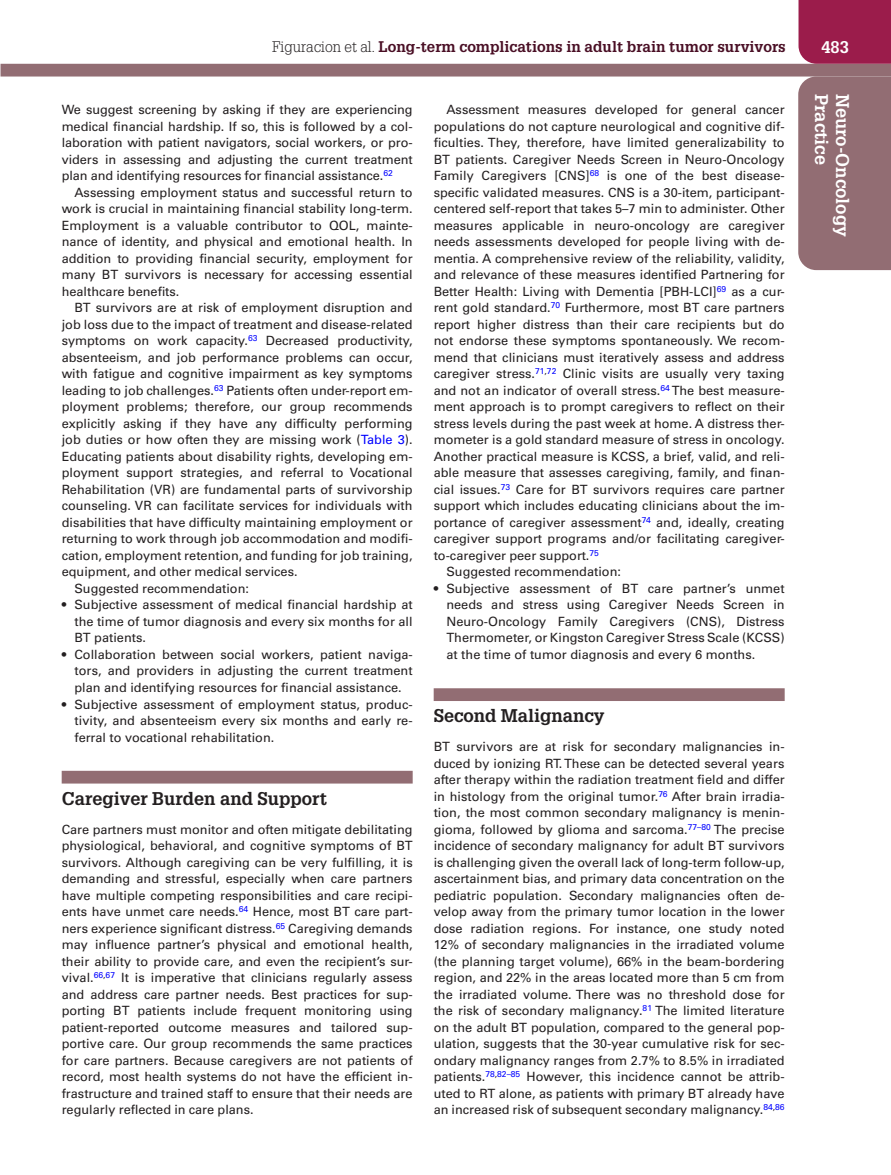
<style>
.page{position:relative;width:891px;height:1175px;background:#fff}
.page>*{position:absolute;margin:0;border:0;box-sizing:border-box;transform-origin:0 0}
.t1{font:700 18px "Glypha LT Std";color:#231f20}
.t2{font:700 18px "Glypha LT Std";color:#fff}
.t3{font:700 16.5px "Glypha LT Std";color:#fff}
.t4{font:700 15px "Glypha LT Std";color:#490e24}
.t5{font:12.75px/16.5px "Univers LT Std";color:#231f20;text-align:justify}
.s1{font-weight:300;color:#231f20}
.s2{color:#00f}
</style>
<div class="page">
<div style="left:1px;top:64px;width:890px;height:12px;background:#926d73"></div>
<div style="left:798px;top:76px;width:93px;height:194px;background:#926d73"></div>
<div style="left:799px;top:0;width:92px;height:64px;background:#9b1c4b"></div>
<div style="left:62px;top:770px;width:351px;height:13px;background:#926d73"></div>
<div style="left:434px;top:688px;width:351px;height:13px;background:#926d73"></div>
<p class="t4" style="left:272px;top:37px;width:515px"><span class="s1">Figuracion et al.</span> Long-term complications in adult brain tumor survivors</p>
<p class="t3" style="left:821px;top:37px;width:29px">483</p>
<p class="t5" style="left:62px;top:102px;width:353px">We suggest screening by asking if they are experiencing medical financial hardship. If so, this is followed by a col&shy;laboration with patient navigators, social workers, or pro&shy;viders in assessing and adjusting the current treatment plan and identifying resources for financial assistance.<sup>62</sup></p>
<p class="t5" style="left:62px;top:184px;width:353px;text-indent:13px">Assessing employment status and successful return to work is crucial in maintaining financial stability long-term.<br>Employment is a valuable contributor to QOL, mainte&shy;nance of identity, and physical and emotional health. In addition to providing financial security, employment for many BT survivors is necessary for accessing essential healthcare benefits.</p>
<p class="t5" style="left:74px;top:300px;width:340px">BT survivors are at risk of employment disruption and</p>
<p class="t5" style="left:62px;top:316px;width:353px">job loss due to the impact of treatment and disease-related</p>
<p class="t5" style="left:62px;top:333px;width:353px">symptoms on work capacity.<sup>63</sup> Decreased productivity,</p>
<p class="t5" style="left:62px;top:349px;width:353px">absenteeism, and job performance problems can occur,</p>
<p class="t5" style="left:62px;top:366px;width:352px">with fatigue and cognitive impairment as key symptoms</p>
<p class="t5" style="left:62px;top:382px;width:353px">leading to job challenges.<sup>63</sup> Patients often under-report em-</p>
<p class="t5" style="left:62px;top:399px;width:353px">ployment problems; therefore, our group recommends</p>
<p class="t5" style="left:62px;top:415px;width:352px">explicitly asking if they have any difficulty performing</p>
<p class="t5" style="left:62px;top:432px;width:353px">job duties or how often they are missing work (<span class="s2">Table 3</span>).</p>
<p class="t5" style="left:62px;top:448px;width:352px">Educating patients about disability rights, developing em-</p>
<p class="t5" style="left:62px;top:465px;width:352px">ployment support strategies, and referral to Vocational</p>
<p class="t5" style="left:62px;top:481px;width:352px">Rehabilitation (VR) are fundamental parts of survivorship</p>
<p class="t5" style="left:62px;top:498px;width:353px">counseling. VR can facilitate services for individuals with</p>
<p class="t5" style="left:62px;top:514px;width:353px">disabilities that have difficulty maintaining employment or</p>
<p class="t5" style="left:62px;top:531px;width:353px">returning to work through job accommodation and modifi-</p>
<p class="t5" style="left:62px;top:547px;width:352px">cation, employment retention, and funding for job training,</p>
<p class="t5" style="left:62px;top:564px;width:237px">equipment, and other medical services.</p>
<p class="t5" style="left:74px;top:580px;width:176px">Suggested recommendation:</p>
<p class="t5" style="left:74px;top:597px;width:340px;text-indent:-13px">• Subjective assessment of medical financial hardship at the time of tumor diagnosis and every six months for all BT patients.</p>
<p class="t5" style="left:74px;top:646px;width:340px;text-indent:-13px">• Collaboration between social workers, patient naviga&shy;tors, and providers in adjusting the current treatment plan and identifying resources for financial assistance.</p>
<p class="t5" style="left:74px;top:696px;width:340px;text-indent:-13px">• Subjective assessment of employment status, produc&shy;tivity, and absenteeism every six months and early re&shy;ferral to vocational rehabilitation.</p>
<h1 class="t1" style="left:62px;top:787px;width:267px">Caregiver Burden and Support</h1>
<p class="t5" style="left:62px;top:821px;width:353px">Care partners must monitor and often mitigate debilitating physiological, behavioral, and cognitive symptoms of BT survivors. Although caregiving can be very fulfilling, it is demanding and stressful, especially when care partners have multiple competing responsibilities and care recipi&shy;ents have unmet care needs.<sup>64</sup> Hence, most BT care part&shy;ners experience significant distress.<sup>65</sup> Caregiving demands may influence partner’s physical and emotional health, their ability to provide care, and even the recipient’s sur&shy;vival.<sup>66</sup><sup>,</sup><sup>67</sup> It is imperative that clinicians regularly assess and address care partner needs. Best practices for sup&shy;porting BT patients include frequent monitoring using patient-reported outcome measures and tailored sup&shy;portive care. Our group recommends the same practices for care partners. Because caregivers are not patients of record, most health systems do not have the efficient in&shy;frastructure and trained staff to ensure that their needs are regularly reflected in care plans.</p>
<p class="t5" style="left:446px;top:102px;width:340px">Assessment measures developed for general cancer</p>
<p class="t5" style="left:434px;top:118px;width:353px">populations do not capture neurological and cognitive dif-</p>
<p class="t5" style="left:434px;top:135px;width:353px">ficulties. They, therefore, have limited generalizability to</p>
<p class="t5" style="left:434px;top:151px;width:352px">BT patients. Caregiver Needs Screen in Neuro-Oncology</p>
<p class="t5" style="left:434px;top:168px;width:352px">Family Caregivers [CNS]<sup>68</sup> is one of the best disease-</p>
<p class="t5" style="left:434px;top:184px;width:353px">specific validated measures. CNS is a 30-item, participant-</p>
<p class="t5" style="left:434px;top:201px;width:352px">centered self-report that takes 5–7 min to administer. Other</p>
<p class="t5" style="left:434px;top:217px;width:352px">measures applicable in neuro-oncology are caregiver</p>
<p class="t5" style="left:434px;top:234px;width:353px">needs assessments developed for people living with de-</p>
<p class="t5" style="left:434px;top:250px;width:352px">mentia. A comprehensive review of the reliability, validity,</p>
<p class="t5" style="left:434px;top:267px;width:353px">and relevance of these measures identified Partnering for</p>
<p class="t5" style="left:434px;top:283px;width:353px">Better Health: Living with Dementia [PBH-LCI]<sup>69</sup> as a cur-</p>
<p class="t5" style="left:434px;top:300px;width:352px">rent gold standard.<sup>70</sup> Furthermore, most BT care partners</p>
<p class="t5" style="left:434px;top:316px;width:352px">report higher distress than their care recipients but do</p>
<p class="t5" style="left:434px;top:333px;width:353px">not endorse these symptoms spontaneously. We recom-</p>
<p class="t5" style="left:434px;top:349px;width:353px">mend that clinicians must iteratively assess and address</p>
<p class="t5" style="left:434px;top:366px;width:352px">caregiver stress.<sup>71</sup><sup>,</sup><sup>72</sup> Clinic visits are usually very taxing</p>
<p class="t5" style="left:434px;top:382px;width:353px">and not an indicator of overall stress.<sup>64</sup> The best measure-</p>
<p class="t5" style="left:434px;top:399px;width:352px">ment approach is to prompt caregivers to reflect on their</p>
<p class="t5" style="left:434px;top:415px;width:352px">stress levels during the past week at home. A distress ther-</p>
<p class="t5" style="left:434px;top:432px;width:353px">mometer is a gold standard measure of stress in oncology.</p>
<p class="t5" style="left:434px;top:448px;width:353px">Another practical measure is KCSS, a brief, valid, and reli-</p>
<p class="t5" style="left:434px;top:465px;width:353px">able measure that assesses caregiving, family, and finan-</p>
<p class="t5" style="left:434px;top:481px;width:352px">cial issues.<sup>73</sup> Care for BT survivors requires care partner</p>
<p class="t5" style="left:434px;top:498px;width:352px">support which includes educating clinicians about the im-</p>
<p class="t5" style="left:434px;top:514px;width:352px">portance of caregiver assessment<sup>74</sup> and, ideally, creating</p>
<p class="t5" style="left:434px;top:531px;width:352px">caregiver support programs and/or facilitating caregiver-</p>
<p class="t5" style="left:434px;top:547px;width:167px">to-caregiver peer support.<sup>75</sup></p>
<p class="t5" style="left:446px;top:564px;width:176px">Suggested recommendation:</p>
<p class="t5" style="left:446px;top:580px;width:340px;text-indent:-13px">• Subjective assessment of BT care partner’s unmet needs and stress using Caregiver Needs Screen in Neuro-Oncology Family Caregivers (CNS), Distress Thermometer, or Kingston Caregiver Stress Scale (KCSS) at the time of tumor diagnosis and every 6 months.</p>
<h1 class="t1" style="left:434px;top:704px;width:172px">Second Malignancy</h1>
<p class="t5" style="left:434px;top:738px;width:353px">BT survivors are at risk for secondary malignancies in&shy;duced by ionizing RT. These can be detected several years after therapy within the radiation treatment field and differ in histology from the original tumor.<sup>76</sup> After brain irradia&shy;tion, the most common secondary malignancy is menin&shy;gioma, followed by glioma and sarcoma.<sup>77–80</sup> The precise incidence of secondary malignancy for adult BT survivors is challenging given the overall lack of long-term follow-up, ascertainment bias, and primary data concentration on the pediatric population. Secondary malignancies often de&shy;velop away from the primary tumor location in the lower dose radiation regions. For instance, one study noted 12% of secondary malignancies in the irradiated volume (the planning target volume), 66% in the beam-bordering region, and 22% in the areas located more than 5 cm from the irradiated volume. There was no threshold dose for the risk of secondary malignancy.<sup>81</sup> The limited literature on the adult BT population, compared to the general pop&shy;ulation, suggests that the 30-year cumulative risk for sec&shy;ondary malignancy ranges from 2.7% to 8.5% in irradiated patients.<sup>78</sup><sup>,</sup><sup>82–85</sup> However, this incidence cannot be attrib&shy;uted to RT alone, as patients with primary BT already have an increased risk of subsequent secondary malignancy.<sup>84</sup><sup>,</sup><sup>86</sup></p>
<h1 class="t2" style="left:833px;top:94px;width:73px;rotate:90deg">Practice</h1>
<h1 class="t2" style="left:854px;top:94px;width:145px;rotate:90deg">Neuro-Oncology</h1>
</div>
